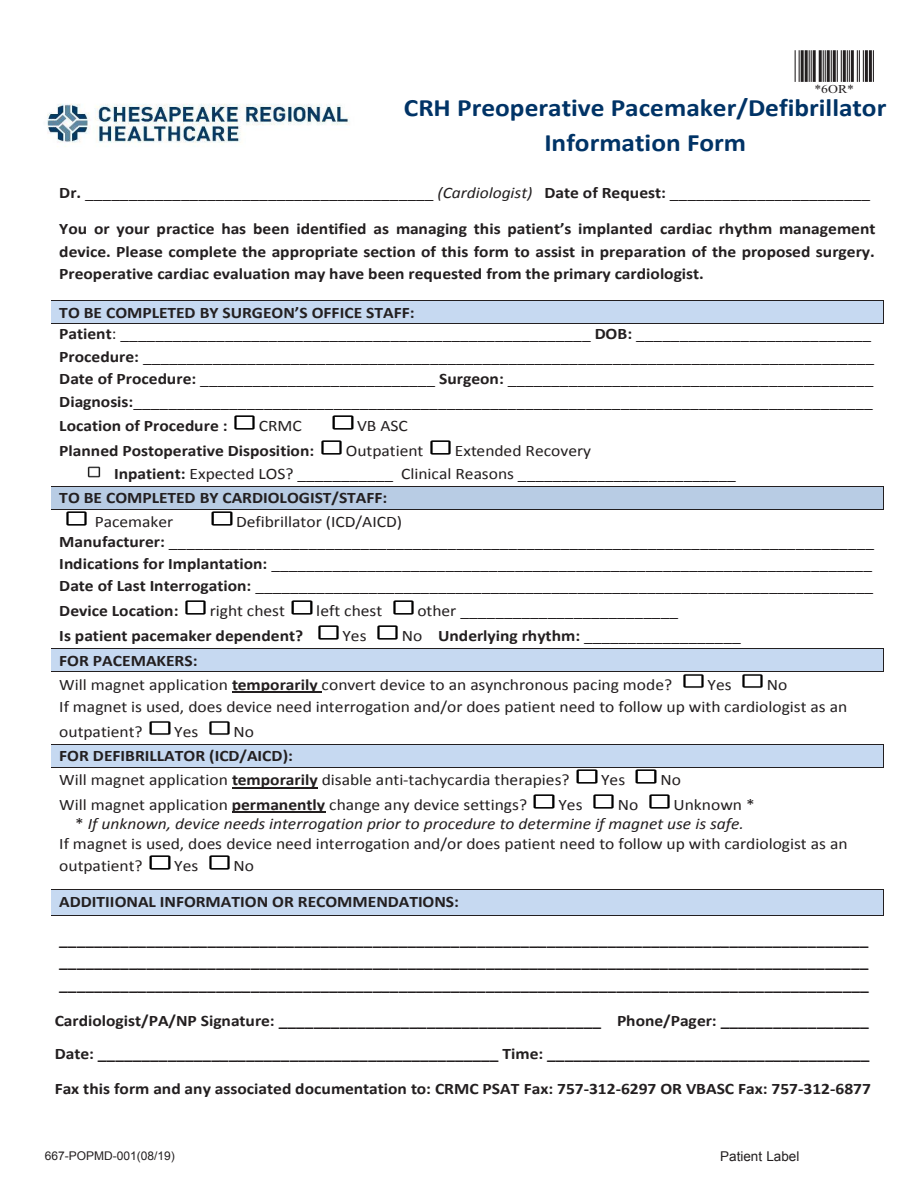
<style>
.page{position:relative;width:918px;height:1188px;background:#fff}
.page>*{position:absolute;margin:0;border:0;box-sizing:border-box;transform-origin:0 0}
.t1{font:700 25.05px/35.1px "Calibri";color:#036;text-align:center;scale:1.09 1}
.t2{font:16.05px/22.2px "Calibri";color:#231f20;scale:1.09 1}
.t3{font:700 16.05px/22.5px "Calibri";color:#231f20;text-align:justify;scale:1.09 1}
.t4{font:italic 16.05px "Calibri";color:#231f20;scale:1.09 1}
.t5{font:13.5px "Arial";color:#231f20}
.t6{font:12px "Arial";color:#231f20}
.t7{font:12px "Times New Roman";color:#231f20;scale:1.14 1}
.s1{font-weight:700}
.s2{font-style:italic}
.s3{font-weight:400}
.s4{font-style:normal}
</style>
<div class="page">
<img style="left:47px;top:103px;width:303px;height:44px">
<div style="left:51px;top:301px;width:833px;height:22px;background:#c6d9f1"></div>
<hr style="left:51px;top:300px;width:833px;height:1px;background:#231f20">
<hr style="left:51px;top:323px;width:833px;height:1px;background:#231f20">
<img style="left:87px;top:466px;width:14px;height:12px">
<div style="left:51px;top:487px;width:833px;height:22px;background:#b8cce4"></div>
<hr style="left:51px;top:486px;width:833px;height:1px;background:#231f20">
<hr style="left:51px;top:509px;width:833px;height:1px;background:#231f20">
<div style="left:51px;top:649px;width:833px;height:22px;background:#c6d9f1"></div>
<hr style="left:51px;top:648px;width:833px;height:1px;background:#231f20">
<hr style="left:51px;top:671px;width:833px;height:1px;background:#231f20">
<hr style="left:232px;top:691px;width:90px;height:1px;background:#231f20">
<div style="left:51px;top:745px;width:833px;height:22px;background:#c6d9f1"></div>
<hr style="left:51px;top:744px;width:833px;height:1px;background:#231f20">
<hr style="left:51px;top:767px;width:833px;height:1px;background:#231f20">
<hr style="left:232px;top:787px;width:86px;height:1px;background:#231f20">
<hr style="left:232px;top:812px;width:93px;height:1px;background:#231f20">
<div style="left:51px;top:890px;width:833px;height:25px;background:#c6d9f1"></div>
<hr style="left:51px;top:889px;width:833px;height:1px;background:#231f20">
<hr style="left:51px;top:915px;width:833px;height:1px;background:#231f20">
<img style="left:234px;top:415px;width:21px;height:15px">
<img style="left:332px;top:415px;width:22px;height:15px">
<img style="left:321px;top:440px;width:21px;height:15px">
<img style="left:430px;top:440px;width:21px;height:15px">
<img style="left:66px;top:511px;width:21px;height:15px">
<img style="left:211px;top:511px;width:22px;height:15px">
<img style="left:185px;top:600px;width:21px;height:15px">
<img style="left:291px;top:600px;width:22px;height:15px">
<img style="left:393px;top:600px;width:21px;height:15px">
<img style="left:318px;top:625px;width:21px;height:15px">
<img style="left:377px;top:625px;width:21px;height:15px">
<img style="left:683px;top:674px;width:21px;height:14px">
<img style="left:742px;top:674px;width:21px;height:14px">
<img style="left:149px;top:721px;width:22px;height:14px">
<img style="left:209px;top:721px;width:21px;height:14px">
<img style="left:576px;top:769px;width:22px;height:15px">
<img style="left:635px;top:769px;width:22px;height:15px">
<img style="left:533px;top:794px;width:22px;height:15px">
<img style="left:593px;top:794px;width:21px;height:15px">
<img style="left:649px;top:794px;width:21px;height:15px">
<img style="left:149px;top:855px;width:22px;height:15px">
<img style="left:209px;top:855px;width:21px;height:15px">
<hr style="left:795px;top:50px;width:1px;height:32px;background:#231f20">
<hr style="left:799px;top:50px;width:1px;height:32px;background:#231f20">
<hr style="left:801px;top:50px;width:3px;height:32px;background:#231f20">
<hr style="left:805px;top:50px;width:3px;height:32px;background:#231f20">
<hr style="left:809px;top:50px;width:1px;height:32px;background:#231f20">
<hr style="left:811px;top:50px;width:1px;height:32px;background:#231f20">
<hr style="left:813px;top:50px;width:3px;height:32px;background:#231f20">
<hr style="left:819px;top:50px;width:3px;height:32px;background:#231f20">
<hr style="left:823px;top:50px;width:1px;height:32px;background:#231f20">
<hr style="left:825px;top:50px;width:1px;height:32px;background:#231f20">
<hr style="left:827px;top:50px;width:3px;height:32px;background:#231f20">
<hr style="left:831px;top:50px;width:1px;height:32px;background:#231f20">
<hr style="left:833px;top:50px;width:3px;height:32px;background:#231f20">
<hr style="left:837px;top:50px;width:1px;height:32px;background:#231f20">
<hr style="left:841px;top:50px;width:1px;height:32px;background:#231f20">
<hr style="left:843px;top:50px;width:3px;height:32px;background:#231f20">
<hr style="left:847px;top:50px;width:1px;height:32px;background:#231f20">
<hr style="left:849px;top:50px;width:1px;height:32px;background:#231f20">
<hr style="left:851px;top:50px;width:3px;height:32px;background:#231f20">
<hr style="left:857px;top:50px;width:1px;height:32px;background:#231f20">
<hr style="left:859px;top:50px;width:1px;height:32px;background:#231f20">
<hr style="left:863px;top:50px;width:1px;height:32px;background:#231f20">
<hr style="left:865px;top:50px;width:3px;height:32px;background:#231f20">
<hr style="left:869px;top:50px;width:3px;height:32px;background:#231f20">
<hr style="left:873px;top:50px;width:1px;height:32px;background:#231f20">
<p class="t7" style="left:814px;top:81px;width:36px">*6OR*</p>
<p class="t1" style="left:404px;top:90px;width:444px">CRH Preoperative Pacemaker/Defibrillator<br>Information Form</p>
<p class="t2" style="left:59px;top:181px;width:745px"><span class="s1">Dr.</span> ________________________________________ <span class="s2">(Cardiologist)</span> <span class="s1">Date of Request:</span> _______________________</p>
<p class="t3" style="left:59px;top:217px;width:750px">You or your practice has been identified as managing this patient’s implanted cardiac rhythm management device. Please complete the appropriate section of this form to assist in preparation of the proposed surgery.<br>Preoperative cardiac evaluation may have been requested from the primary cardiologist.</p>
<p class="t2" style="left:59px;top:301px;width:749px"><span class="s1">TO BE COMPLETED BY SURGEON’S OFFICE STAFF:<br>Patient</span>: ______________________________________________________ <span class="s1">DOB:</span> ___________________________ <span class="s1">Procedure:</span> ____________________________________________________________________________________ <span class="s1">Date of Procedure:</span> ___________________________ <span class="s1">Surgeon:</span> __________________________________________ <span class="s1">Diagnosis:</span>_____________________________________________________________________________________</p>
<p class="t3" style="left:59px;top:415px;width:156px">Location of Procedure :</p>
<p class="t2" style="left:259px;top:415px;width:41px">CRMC</p>
<p class="t2" style="left:357px;top:415px;width:48px">VB ASC</p>
<p class="t3" style="left:59px;top:440px;width:236px">Planned Postoperative Disposition:</p>
<p class="t2" style="left:346px;top:440px;width:73px">Outpatient</p>
<p class="t2" style="left:114px;top:440px;width:572px;text-indent:341px">Extended Recovery<br><span class="s1">Inpatient:</span> Expected LOS? ___________ Clinical Reasons _________________________</p>
<p class="t3" style="left:95px;top:486px;width:270px;line-height:23.9px;text-indent:-35px">TO BE COMPLETED BY CARDIOLOGIST/STAFF:<br><span class="s3">Pacemaker</span></p>
<p class="t2" style="left:59px;top:512px;width:749px;line-height:19.5px;text-indent:177px">Defibrillator (ICD/AICD)<br><span class="s1">Manufacturer:</span> _________________________________________________________________________________</p>
<p class="t2" style="left:59px;top:553px;width:748px"><span class="s1">Indications for Implantation:</span> _____________________________________________________________________<br><span class="s1">Date of Last Interrogation:</span> _______________________________________________________________________</p>
<p class="t3" style="left:59px;top:600px;width:111px">Device Location:</p>
<p class="t2" style="left:210px;top:600px;width:71px">right chest</p>
<p class="t2" style="left:316px;top:600px;width:62px">left chest</p>
<p class="t2" style="left:417px;top:600px;width:241px">other _________________________</p>
<p class="t3" style="left:59px;top:624px;width:225px">Is patient pacemaker dependent?</p>
<p class="t2" style="left:342px;top:625px;width:24px">Yes</p>
<p class="t2" style="left:402px;top:625px;width:312px">No <span class="s1">Underlying rhythm:</span> __________________</p>
<p class="t2" style="left:59px;top:648px;width:564px;line-height:23.9px"><span class="s1">FOR PACEMAKERS:<br></span>Will magnet application <span class="s1">temporarily</span> convert device to an asynchronous pacing mode?</p>
<p class="t2" style="left:708px;top:673px;width:24px">Yes</p>
<p class="t2" style="left:59px;top:673px;width:724px;text-indent:708px">No<br>If magnet is used, does device need interrogation and/or does patient need to follow up with cardiologist as an</p>
<p class="t2" style="left:59px;top:720px;width:78px">outpatient?</p>
<p class="t2" style="left:174px;top:720px;width:24px">Yes</p>
<p class="t2" style="left:59px;top:719px;width:470px;line-height:24.2px;text-indent:174px">No<br><span class="s1">FOR DEFIBRILLATOR (ICD/AICD):<br></span>Will magnet application <span class="s1">temporarily</span> disable anti-tachycardia therapies?</p>
<p class="t2" style="left:601px;top:769px;width:24px">Yes</p>
<p class="t2" style="left:660px;top:769px;width:20px">No</p>
<p class="t2" style="left:59px;top:794px;width:431px">Will magnet application <span class="s1">permanently</span> change any device settings?</p>
<p class="t2" style="left:558px;top:794px;width:24px">Yes</p>
<p class="t2" style="left:618px;top:794px;width:20px">No</p>
<p class="t2" style="left:674px;top:794px;width:76px">Unknown *</p>
<p class="t4" style="left:75px;top:813px;width:615px"><span class="s4">*</span> If unknown, device needs interrogation prior to procedure to determine if magnet use is safe.</p>
<p class="t2" style="left:59px;top:833px;width:725px">If magnet is used, does device need interrogation and/or does patient need to follow up with cardiologist as an</p>
<p class="t2" style="left:59px;top:855px;width:78px">outpatient?</p>
<p class="t2" style="left:174px;top:855px;width:24px">Yes</p>
<p class="t2" style="left:233px;top:855px;width:20px">No</p>
<p class="t3" style="left:59px;top:890px;width:368px">ADDITIIONAL INFORMATION OR RECOMMENDATIONS:</p>
<p class="t3" style="left:59px;top:928px;width:744px">_____________________________________________________________________________________________ _____________________________________________________________________________________________ _____________________________________________________________________________________________</p>
<p class="t3" style="left:55px;top:1004px;width:749px;line-height:33.3px">Cardiologist/PA/NP Signature: _____________________________________ Phone/Pager: _________________<br>Date: ______________________________________________ Time: _____________________________________</p>
<p class="t3" style="left:55px;top:1078px;width:750px">Fax this form and any associated documentation to: CRMC PSAT Fax: 757-312-6297 OR VBASC Fax: 757-312-6877</p>
<p class="t6" style="left:45px;top:1148px;width:132px">667-POPMD-001(08/19)</p>
<p class="t5" style="left:720px;top:1147px;width:81px">Patient Label</p>
</div>
